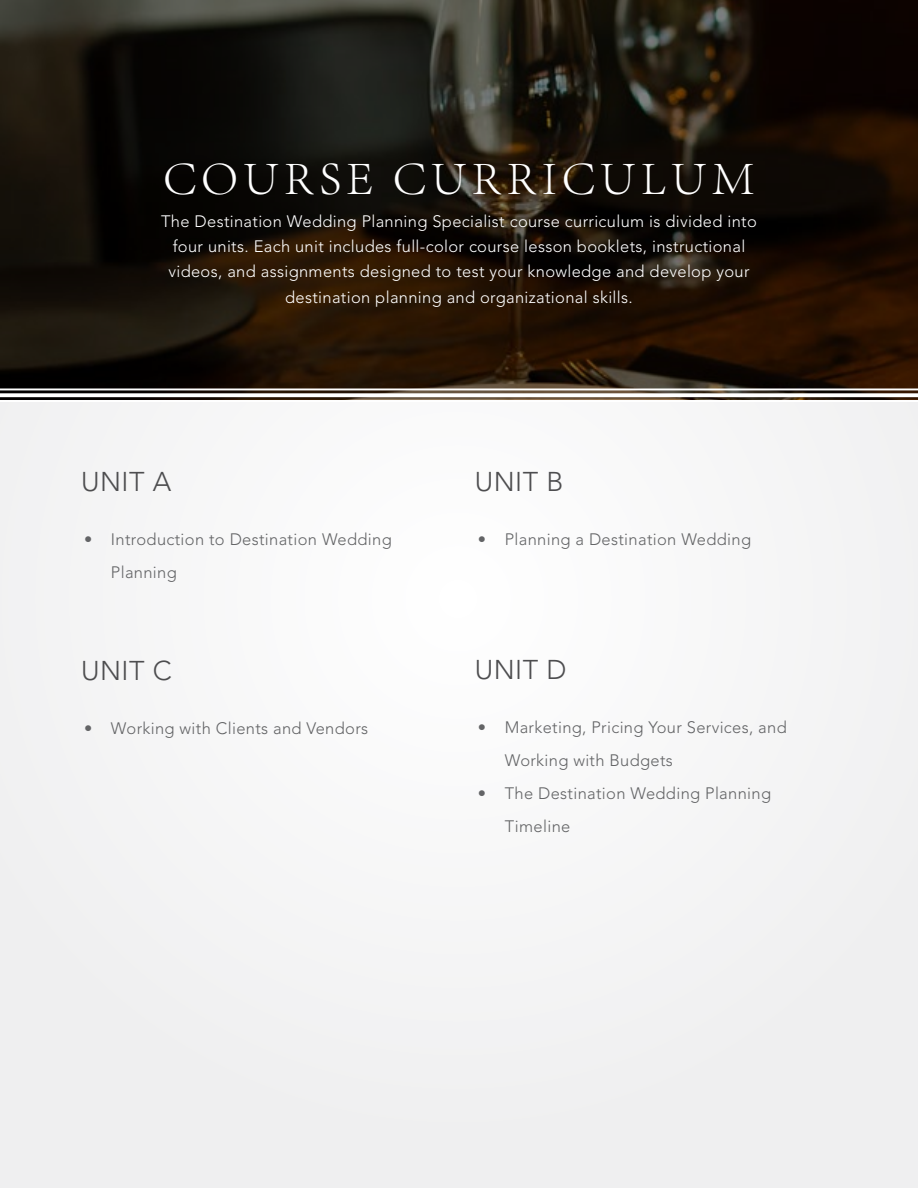
<style>
.page{position:relative;width:918px;height:1188px;background:#f4f4f5}
.page>*{position:absolute;margin:0;border:0;box-sizing:border-box;transform-origin:0 0}
.t1{font:300 48px "Adobe Song Std";letter-spacing:.1em;color:#fff}
.t2{font:300 27px "Avenir LT Std";letter-spacing:.02em;color:#4d4d4f}
.t3{font:300 16.5px/25.5px "Avenir LT Std";letter-spacing:.02em;color:#fff;text-align:center}
.t4{font:300 16.5px/33px "Avenir LT Std";letter-spacing:.02em;color:#636466}
</style>
<div class="page">
<svg style="left:0;top:0;width:918px;height:400px;background:#1c140c"></svg>
<hr style="left:0;top:400px;width:918px;height:2px;background:#fff">
<svg style="left:0;top:393px;width:918px;height:4px;fill:#fff"></svg>
<hr style="left:0;top:388px;width:918px;height:2px;background:#fff">
<h1 class="t1" style="left:163px;top:150px;width:593px">COURSE CURRICULUM</h1>
<p class="t3" style="left:161px;top:208px;width:597px">The Destination Wedding Planning Specialist course curriculum is divided into four units. Each unit includes full-color course lesson booklets, instructional videos, and assignments designed to test your knowledge and develop your destination planning and organizational skills.</p>
<h2 class="t2" style="left:81px;top:466px;width:92px">UNIT A</h2>
<h2 class="t2" style="left:475px;top:466px;width:90px">UNIT B</h2>
<p class="t4" style="left:111px;top:523px;width:282px;text-indent:-27px">• Introduction to Destination Wedding<br>Planning</p>
<p class="t4" style="left:478px;top:523px;width:275px">• Planning a Destination Wedding</p>
<h2 class="t2" style="left:81px;top:654px;width:92px">UNIT C</h2>
<h2 class="t2" style="left:475px;top:654px;width:93px">UNIT D</h2>
<p class="t4" style="left:84px;top:712px;width:286px">• Working with Clients and Vendors</p>
<p class="t4" style="left:505px;top:711px;width:284px;text-indent:-27px">• Marketing, Pricing Your Services, and<br>Working with Budgets</p>
<p class="t4" style="left:505px;top:777px;width:268px;text-indent:-27px">• The Destination Wedding Planning<br>Timeline</p>
</div>
